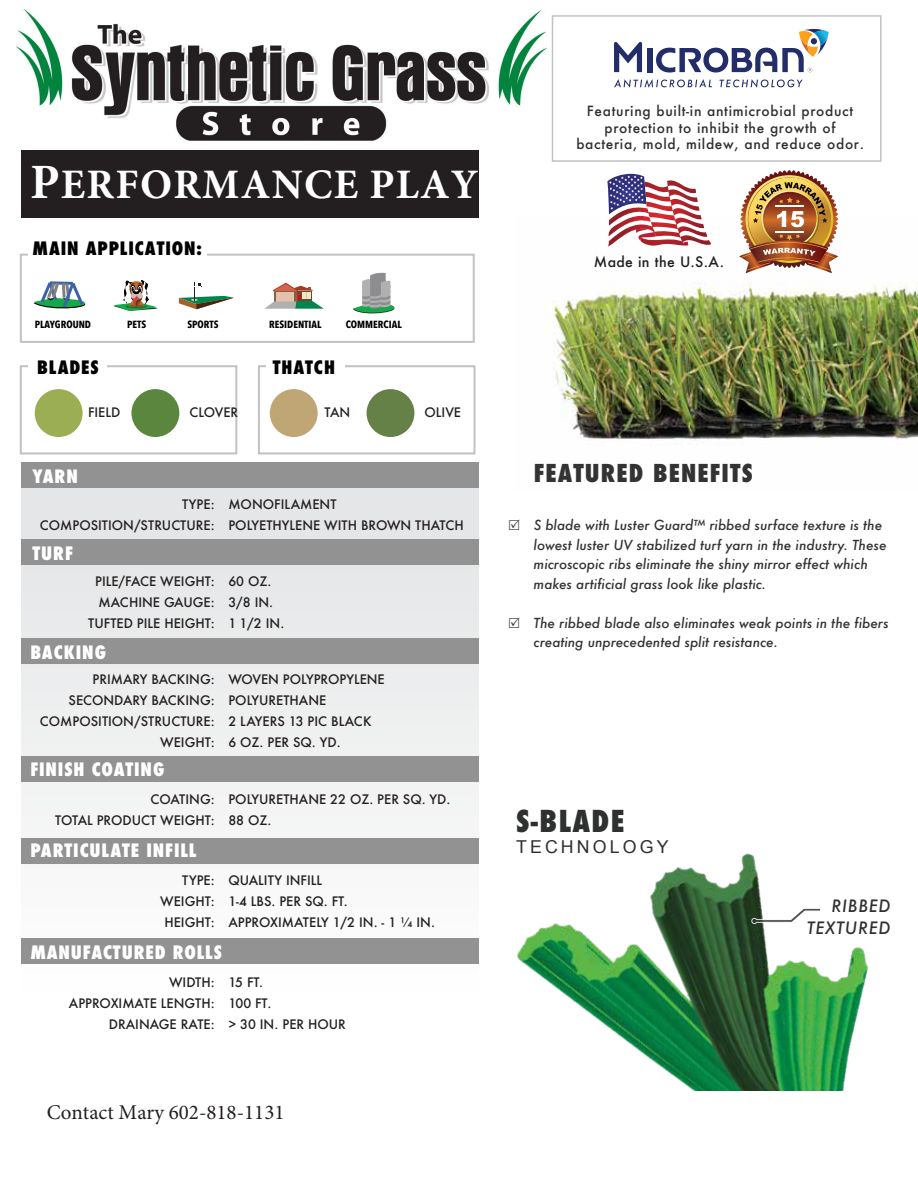
<style>
.page{position:relative;width:918px;height:1188px;background:#fff}
.page>*{position:absolute;margin:0;border:0;box-sizing:border-box;transform-origin:0 0}
.t1{font:700 42px "Minion Pro";letter-spacing:.03em;color:#fff}
.t2{font:800 condensed 29.4px "Futura";letter-spacing:.05em;color:#2f3130}
.t3{font:800 condensed 24px "Futura";letter-spacing:.05em;color:#343333}
.t4{font:21px "Minion Pro";color:#231f20}
.t5{font:800 condensed 18px "Futura";letter-spacing:.05em;color:#fff}
.t6{font:800 condensed 18px "Futura";letter-spacing:.05em;color:#010101}
.t7{font:17.7px "Arial";letter-spacing:.175em;color:#2f3130}
.t8{font:italic 500 16.65px/22px "Futura";letter-spacing:.05em;color:#2f3130;text-align:right}
.t9{font:500 14.1px "Futura";letter-spacing:.025em;color:#231f20}
.t10{font:500 13.8px/16.5px "Futura";letter-spacing:.05em;color:#2f3130;text-align:center}
.t11{font:italic 500 13.5px/19.5px "Futura";color:#343333}
.t12{font:500 12.75px/21px "Futura";color:#231f20;text-align:right}
.t13{font:700 10.35px "Avenir Next Condensed";color:#010101}
.s1{font-size:49.35px}
</style>
<div class="page">
<div style="left:20px;top:365px;width:217px;height:89px;border:2px solid #c0c2c4"></div>
<div style="left:28px;top:353px;width:78px;height:26px;background:#fff"></div>
<div style="left:258px;top:365px;width:218px;height:89px;border:2px solid #c0c2c4"></div>
<div style="left:266px;top:353px;width:79px;height:26px;background:#fff"></div>
<div style="left:22px;top:487px;width:457px;height:552px;background:linear-gradient(to right,#f2f2f3,#f2f2f3)"></div>
<img style="left:517px;top:853px;width:352px;height:238px">
<div style="left:22px;top:150px;width:457px;height:68px;background:#231f20"></div>
<div style="left:22px;top:539px;width:457px;height:26px;background:#939292"></div>
<div style="left:22px;top:638px;width:457px;height:26px;background:#939292"></div>
<div style="left:22px;top:756px;width:457px;height:26px;background:#939292"></div>
<div style="left:22px;top:838px;width:457px;height:26px;background:#939292"></div>
<div style="left:22px;top:938px;width:457px;height:26px;background:#939292"></div>
<div style="left:22px;top:462px;width:457px;height:26px;background:#939292"></div>
<div style="left:270px;top:389px;width:48px;height:48px;background:#c0a674;border-radius:50%"></div>
<div style="left:367px;top:389px;width:47px;height:48px;background:#668147;border-radius:50%"></div>
<svg style="left:751px;top:908px;width:70px;height:16px"></svg>
<div style="left:552px;top:15px;width:330px;height:147px;border:2px solid #c0c2c4"></div>
<div style="left:647px;top:48px;width:5px;height:24px;background:#222d69"></div>
<svg style="left:614px;top:42px;width:28px;height:30px"></svg>
<svg style="left:656px;top:29px;width:173px;height:44px"></svg>
<svg style="left:614px;top:79px;width:98px;height:9px"></svg>
<svg style="left:719px;top:79px;width:84px;height:9px"></svg>
<svg style="left:34px;top:281px;width:52px;height:28px"></svg>
<svg style="left:264px;top:283px;width:60px;height:26px"></svg>
<svg style="left:353px;top:272px;width:42px;height:42px"></svg>
<svg style="left:179px;top:282px;width:54px;height:27px"></svg>
<svg style="left:113px;top:280px;width:45px;height:31px"></svg>
<div style="left:35px;top:389px;width:48px;height:48px;background:#9cae53;border-radius:50%"></div>
<div style="left:131px;top:389px;width:48px;height:48px;background:#5a873d;border-radius:50%"></div>
<img style="left:544px;top:218px;width:374px;height:223px">
<div style="left:20px;top:254px;width:455px;height:89px;border:2px solid #c0c2c4"></div>
<div style="left:28px;top:238px;width:178px;height:30px;background:#fff"></div>
<img style="left:739px;top:170px;width:99px;height:103px">
<svg style="left:607px;top:173px;width:104px;height:74px"></svg>
<img style="left:17px;top:10px;width:530px;height:131px">
<h1 class="t1" style="left:30px;top:155px;width:450px"><span class="s1">P</span>ERFORMANCE PLAY</h1>
<h3 class="t6" style="left:33px;top:237px;width:171px">MAIN APPLICATION:</h3>
<p class="t13" style="left:35px;top:318px;width:58px">PLAYGROUND</p>
<p class="t13" style="left:127px;top:318px;width:21px">PETS</p>
<p class="t13" style="left:187px;top:318px;width:33px">SPORTS</p>
<p class="t13" style="left:269px;top:318px;width:54px">RESIDENTIAL</p>
<p class="t13" style="left:346px;top:318px;width:58px">COMMERCIAL</p>
<h3 class="t6" style="left:37px;top:355px;width:63px">BLADES</h3>
<p class="t12" style="left:88px;top:401px;width:34px">FIELD</p>
<h3 class="t5" style="left:33px;top:464px;width:47px">YARN</h3>
<p class="t12" style="left:190px;top:401px;width:50px">CLOVER</p>
<h3 class="t6" style="left:273px;top:355px;width:64px">THATCH</h3>
<p class="t12" style="left:325px;top:401px;width:27px">TAN</p>
<p class="t12" style="left:425px;top:401px;width:38px">OLIVE</p>
<p class="t12" style="left:40px;top:494px;width:176px">TYPE:<br>COMPOSITION/STRUCTURE:</p>
<h3 class="t5" style="left:33px;top:541px;width:42px">TURF</h3>
<p class="t12" style="left:88px;top:571px;width:128px">PILE/FACE WEIGHT:<br>MACHINE GAUGE:<br>TUFTED PILE HEIGHT:</p>
<h3 class="t5" style="left:30px;top:640px;width:77px">BACKING</h3>
<p class="t12" style="left:40px;top:669px;width:176px">PRIMARY BACKING:<br>SECONDARY BACKING:<br>COMPOSITION/STRUCTURE:<br>WEIGHT:</p>
<h3 class="t5" style="left:30px;top:757px;width:136px">FINISH COATING</h3>
<p class="t12" style="left:55px;top:789px;width:161px">COATING:<br>TOTAL PRODUCT WEIGHT:</p>
<h3 class="t5" style="left:30px;top:838px;width:168px">PARTICULATE INFILL</h3>
<p class="t12" style="left:160px;top:869px;width:56px">TYPE:<br>WEIGHT:<br>HEIGHT:</p>
<p class="t12" style="left:228px;top:494px;width:237px;text-align:left">MONOFILAMENT<br>POLYETHYLENE WITH BROWN THATCH</p>
<p class="t12" style="left:228px;top:571px;width:57px;text-align:left">60 OZ.<br>3/8 IN.<br>1 1/2 IN.</p>
<p class="t12" style="left:228px;top:669px;width:158px;text-align:left">WOVEN POLYPROPYLENE<br>POLYURETHANE<br>2 LAYERS 13 PIC BLACK<br>6 OZ. PER SQ. YD.</p>
<p class="t12" style="left:228px;top:789px;width:224px;text-align:left">POLYURETHANE 22 OZ. PER SQ. YD.<br>88 OZ.</p>
<p class="t12" style="left:228px;top:869px;width:208px;text-align:left">QUALITY INFILL<br>1-4 LBS. PER SQ. FT.<br>APPROXIMATELY 1/2 IN. - 1 ¼ IN.</p>
<h3 class="t5" style="left:30px;top:940px;width:193px">MANUFACTURED ROLLS</h3>
<p class="t12" style="left:69px;top:972px;width:147px">WIDTH:<br>APPROXIMATE LENGTH:<br>DRAINAGE RATE:</p>
<p class="t12" style="left:228px;top:972px;width:119px;text-align:left">15 FT.<br>100 FT.<br>&gt; 30 IN. PER HOUR</p>
<h3 class="t4" style="left:47px;top:1098px;width:239px">Contact Mary 602-818-1131</h3>
<p class="t10" style="left:576px;top:103px;width:289px">Featuring built-in antimicrobial product protection to inhibit the growth of bacteria, mold, mildew, and reduce odor.</p>
<p class="t9" style="left:594px;top:252px;width:132px">Made in the U.S.A.</p>
<h3 class="t3" style="left:534px;top:457px;width:221px">FEATURED BENEFITS</h3>
<p class="t11" style="left:534px;top:515px;width:354px">S blade with Luster Guard™ ribbed surface texture is the lowest luster UV stabilized turf yarn in the industry. These microscopic ribs eliminate the shiny mirror effect which makes artificial grass look like plastic.</p>
<p class="t11" style="left:534px;top:613px;width:357px">The ribbed blade also eliminates weak points in the fibers creating unprecedented split resistance.</p>
<h2 class="t2" style="left:516px;top:801px;width:110px">S-BLADE</h2>
<h3 class="t7" style="left:516px;top:835px;width:154px">TECHNOLOGY</h3>
<h3 class="t8" style="left:807px;top:894px;width:85px">RIBBED<br>TEXTURED</h3>
</div>
